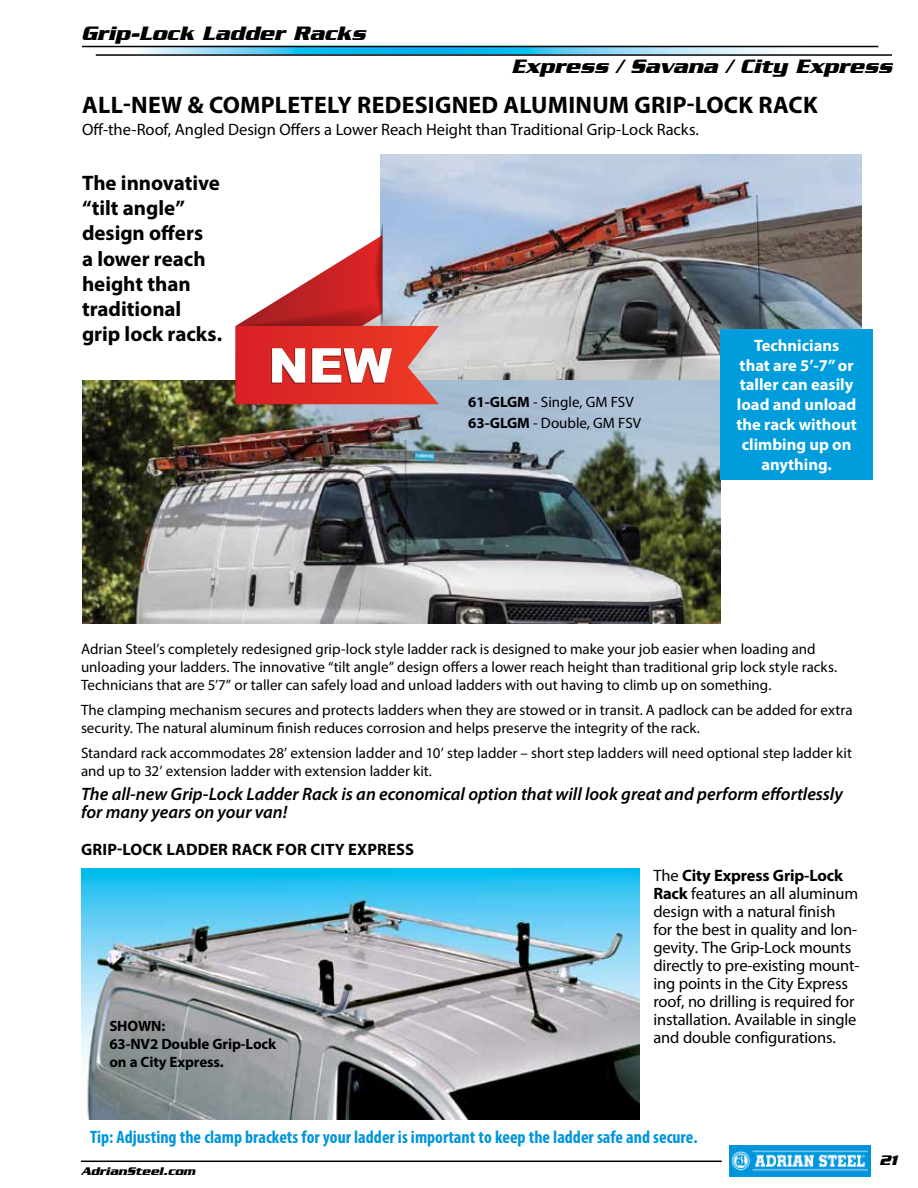
<style>
.page{position:relative;width:918px;height:1188px;background:#fff}
.page>*{position:absolute;margin:0;border:0;box-sizing:border-box;transform-origin:0 0}
.t1{font:700 24px "Myriad Pro";letter-spacing:.01em;color:#000}
.t2{font:700 21px/25.2px "Myriad Pro";color:#000}
.t3{font:italic 700 21px "Serpentine Std";color:#000}
.t4{font:italic 600 18px/18px "Myriad Pro";letter-spacing:-.005em;color:#000}
.t5{font:700 condensed 18px "Myriad Pro";color:#0095da}
.t6{font:16.5px/18px "Myriad Pro";letter-spacing:-.01em;color:#000}
.t7{font:700 16.5px/19.8px "Myriad Pro";color:#fff;text-align:center}
.t8{font:700 16.5px "Myriad Pro";letter-spacing:.01em;color:#000}
.t9{font:15px/18px "Myriad Pro";color:#000}
.t10{font:700 15px/18px "Myriad Pro";letter-spacing:-.01em;color:#000}
.t11{font:italic 700 15px "Serpentine Std";color:#000}
.t12{font:italic 700 12px "Serpentine Std";color:#000}
.s1{font-weight:700}
</style>
<div class="page">
<hr style="left:81px;top:1161px;width:641px;height:1px;background:#000">
<svg style="left:133px;top:47px;width:726px;height:7px;background:#71cded"></svg>
<hr style="left:82px;top:46px;width:796px;height:1px;background:#000">
<hr style="left:96px;top:54px;width:796px;height:2px;background:#000">
<img style="left:730px;top:1146px;width:140px;height:30px">
<img style="left:81px;top:869px;width:558px;height:251px">
<img style="left:381px;top:154px;width:481px;height:226px">
<img style="left:82px;top:380px;width:638px;height:244px">
<div style="left:720px;top:329px;width:153px;height:151px;background:#009ddc"></div>
<svg style="left:235px;top:223px;width:204px;height:181px"></svg>
<h2 class="t3" style="left:81px;top:22px;width:286px">Grip-Lock Ladder Racks</h2>
<h2 class="t3" style="left:512px;top:55px;width:382px">Express / Savana / City Express</h2>
<h1 class="t1" style="left:82px;top:89px;width:737px">ALL-NEW &amp; COMPLETELY REDESIGNED ALUMINUM GRIP-LOCK RACK</h1>
<p class="t6" style="left:82px;top:120px;width:619px">Off-the-Roof, Angled Design Offers a Lower Reach Height than Traditional Grip-Lock Racks.</p>
<h2 class="t2" style="left:82px;top:170px;width:142px">The innovative “tilt angle” design offers<br>a lower reach height than traditional grip lock racks.</h2>
<p class="t9" style="left:468px;top:391px;width:175px;line-height:21px"><span class="s1">61-GLGM</span> - Single, GM FSV<br><span class="s1">63-GLGM</span> - Double, GM FSV</p>
<p class="t7" style="left:736px;top:335px;width:122px">Technicians<br>that are 5’-7” or taller can easily load and unload the rack without climbing up on anything.</p>
<p class="t9" style="left:81px;top:640px;width:758px">Adrian Steel’s completely redesigned grip-lock style ladder rack is designed to make your job easier when loading and unloading your ladders. The innovative “tilt angle” design offers a lower reach height than traditional grip lock style racks.<br>Technicians that are 5’7” or taller can safely load and unload ladders with out having to climb up on something.</p>
<p class="t9" style="left:81px;top:701px;width:773px">The clamping mechanism secures and protects ladders when they are stowed or in transit. A padlock can be added for extra security. The natural aluminum finish reduces corrosion and helps preserve the integrity of the rack.</p>
<p class="t9" style="left:81px;top:743px;width:772px">Standard rack accommodates 28’ extension ladder and 10’ step ladder – short step ladders will need optional step ladder kit and up to 32’ extension ladder with extension ladder kit.</p>
<p class="t4" style="left:81px;top:785px;width:763px">The all-new Grip-Lock Ladder Rack is an economical option that will look great and perform effortlessly for many years on your van!</p>
<p class="t8" style="left:81px;top:839px;width:335px">GRIP-LOCK LADDER RACK FOR CITY EXPRESS</p>
<p class="t10" style="left:109px;top:1016px;width:168px">SHOWN:<br>63-NV2 Double Grip-Lock on a City Express.</p>
<p class="t6" style="left:653px;top:866px;width:208px">The <span class="s1">City Express Grip-Lock<br>Rack</span> features an all aluminum design with a natural finish<br>for the best in quality and lon&shy;gevity. The Grip-Lock mounts directly to pre-existing mount&shy;ing points in the City Express roof, no drilling is required for installation. Available in single and double configurations.</p>
<p class="t5" style="left:90px;top:1126px;width:609px">Tip: Adjusting the clamp brackets for your ladder is important to keep the ladder safe and secure.</p>
<p class="t12" style="left:81px;top:1164px;width:116px">AdrianSteel.com</p>
<p class="t11" style="left:879px;top:1152px;width:20px">21</p>
</div>
